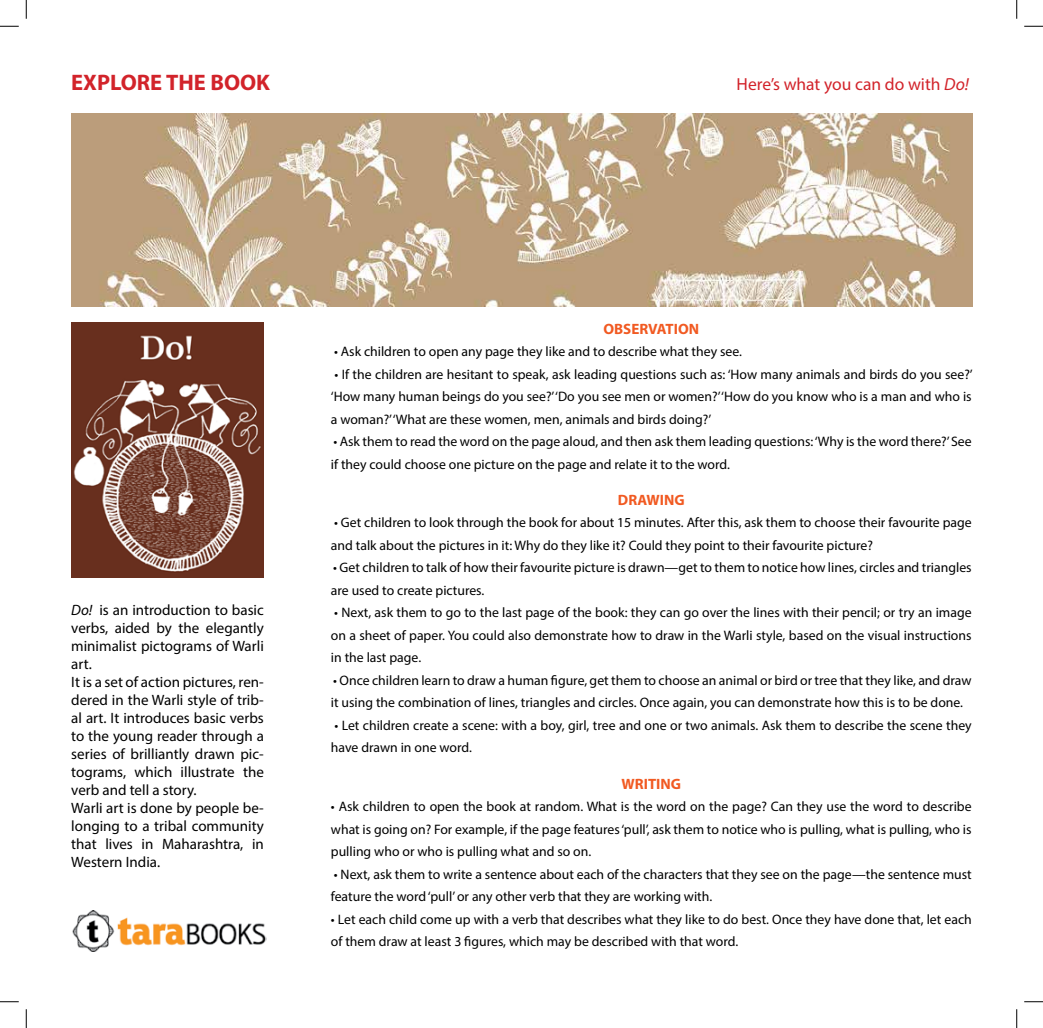
<style>
.page{position:relative;width:1043px;height:1028px;background:#fff}
.page>*{position:absolute;margin:0;border:0;box-sizing:border-box;transform-origin:0 0}
.t1{font:700 22.5px "Myriad Pro";color:#d2232a}
.t2{font:17.5px "Myriad Pro";color:#d2232a}
.t3{font:15px/18px "Myriad Pro";color:#000}
.t4{font:700 15px "Myriad Pro";color:#f15a22}
.t5{font:13.75px/22.5px "Myriad Pro";color:#000}
.s1{font-style:italic}
</style>
<div class="page">
<img style="left:71px;top:114px;width:901px;height:192px">
<img style="left:71px;top:322px;width:193px;height:255px">
<img style="left:72px;top:910px;width:194px;height:41px">
<svg style="left:0;top:25px;width:19px;height:2px"></svg>
<svg style="left:1024px;top:25px;width:18px;height:2px"></svg>
<svg style="left:0;top:1001px;width:19px;height:1px"></svg>
<svg style="left:1024px;top:1001px;width:18px;height:1px"></svg>
<svg style="left:25px;top:0;width:2px;height:19px"></svg>
<svg style="left:25px;top:1009px;width:2px;height:19px"></svg>
<svg style="left:1016px;top:0;width:1px;height:19px"></svg>
<svg style="left:1016px;top:1009px;width:1px;height:19px"></svg>
<h1 class="t1" style="left:71px;top:68px;width:200px">EXPLORE THE BOOK</h1>
<p class="t2" style="left:736px;top:73px;width:234px">Here’s what you can do with <span class="s1">Do!</span></p>
<p class="t3" style="left:71px;top:601px;width:194px"><span class="s1">Do!</span> is an introduction to basic verbs, aided by the elegantly minimalist pictograms of Warli art.<br>It is a set of action pictures, ren&shy;dered in the Warli style of trib&shy;al art. It introduces basic verbs to the young reader through a series of brilliantly drawn pic&shy;tograms, which illustrate the verb and tell a story.<br>Warli art is done by people be&shy;longing to a tribal community that lives in Maharashtra, in<br>Western India.</p>
<p class="t4" style="left:603px;top:319px;width:97px">OBSERVATION</p>
<p class="t5" style="left:334px;top:340px;width:409px">• Ask children to open any page they like and to describe what they see.</p>
<p class="t5" style="left:331px;top:363px;width:643px;text-align:justify">• If the children are hesitant to speak, ask leading questions such as: ‘How many animals and birds do you see?’ ‘How many human beings do you see?’‘Do you see men or women?’‘How do you know who is a man and who is a woman?’‘What are these women, men, animals and birds doing?’</p>
<p class="t5" style="left:331px;top:430px;width:642px">• Ask them to read the word on the page aloud, and then ask them leading questions: ‘Why is the word there?’ See if they could choose one picture on the page and relate it to the word.</p>
<p class="t4" style="left:618px;top:490px;width:68px">DRAWING</p>
<p class="t5" style="left:331px;top:511px;width:642px">• Get children to look through the book for about 15 minutes. After this, ask them to choose their favourite page and talk about the pictures in it: Why do they like it? Could they point to their favourite picture?</p>
<p class="t5" style="left:331px;top:556px;width:642px">• Get children to talk of how their favourite picture is drawn—get to them to notice how lines, circles and triangles are used to create pictures.</p>
<p class="t5" style="left:331px;top:601px;width:642px;text-align:justify">• Next, ask them to go to the last page of the book: they can go over the lines with their pencil; or try an image on a sheet of paper. You could also demonstrate how to draw in the Warli style, based on the visual instructions in the last page.</p>
<p class="t5" style="left:331px;top:669px;width:642px">• Once children learn to draw a human figure, get them to choose an animal or bird or tree that they like, and draw it using the combination of lines, triangles and circles. Once again, you can demonstrate how this is to be done.</p>
<p class="t5" style="left:331px;top:714px;width:642px">• Let children create a scene: with a boy, girl, tree and one or two animals. Ask them to describe the scene they have drawn in one word.</p>
<p class="t4" style="left:621px;top:773px;width:61px">WRITING</p>
<p class="t5" style="left:331px;top:795px;width:642px;text-align:justify">• Ask children to open the book at random. What is the word on the page? Can they use the word to describe what is going on? For example, if the page features ‘pull’, ask them to notice who is pulling, what is pulling, who is pulling who or who is pulling what and so on.</p>
<p class="t5" style="left:331px;top:862px;width:642px">• Next, ask them to write a sentence about each of the characters that they see on the page—the sentence must feature the word ‘pull’ or any other verb that they are working with.</p>
<p class="t5" style="left:331px;top:907px;width:642px">• Let each child come up with a verb that describes what they like to do best. Once they have done that, let each of them draw at least 3 figures, which may be described with that word.</p>
</div>
